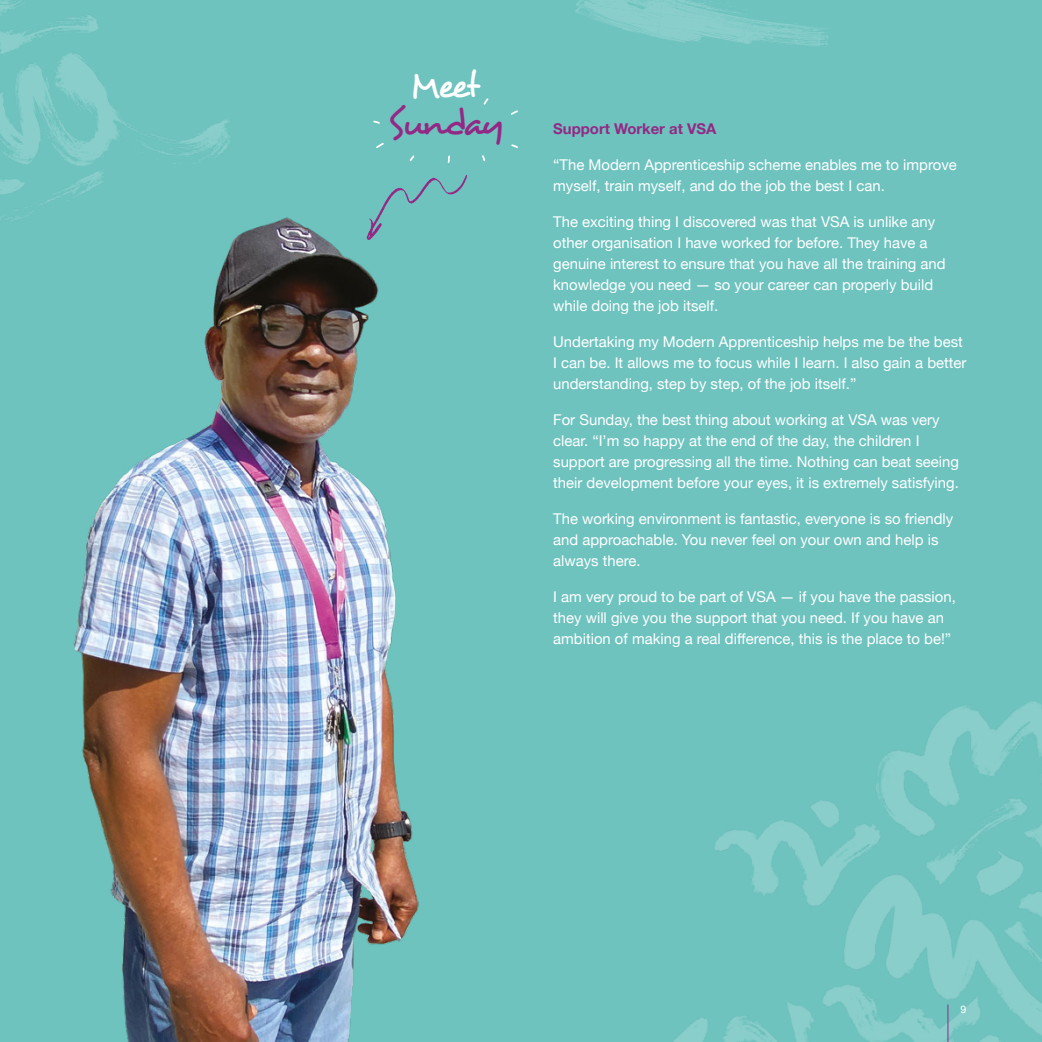
<style>
.page{position:relative;width:1042px;height:1042px;background:#6ec3bf}
.page>*{position:absolute;margin:0;border:0;box-sizing:border-box;transform-origin:0 0}
.t1{font:36.75px "Desyrel";letter-spacing:-.095em;color:#942885}
.t2{font:36.75px "Desyrel";color:#fff}
.t3{font:14.88px/21px "Helvetica Neue";color:#fff}
.t4{font:700 14.88px "Helvetica Neue";color:#942885}
.t5{font:10.5px "Helvetica Neue";color:#fff}
</style>
<div class="page">
<svg style="left:575px;top:0;width:253px;height:46px"></svg>
<img style="left:0;top:0;width:229px;height:221px">
<img style="left:673px;top:701px;width:369px;height:341px">
<svg style="left:396px;top:175px;width:71px;height:14px"></svg>
<svg style="left:483px;top:98px;width:6px;height:7px"></svg>
<svg style="left:511px;top:110px;width:7px;height:5px"></svg>
<svg style="left:511px;top:144px;width:7px;height:4px"></svg>
<svg style="left:482px;top:155px;width:3px;height:7px"></svg>
<svg style="left:447px;top:155px;width:3px;height:8px"></svg>
<svg style="left:409px;top:155px;width:6px;height:7px"></svg>
<svg style="left:376px;top:143px;width:8px;height:5px"></svg>
<svg style="left:373px;top:120px;width:7px;height:4px"></svg>
<img style="left:53px;top:189px;width:408px;height:853px">
<hr style="left:947px;top:1004px;width:1px;height:38px;background:#942885">
<h1 class="t2" style="left:410px;top:63px;width:71px">Meet</h1>
<h1 class="t1" style="left:387px;top:100px;width:118px">Sunday</h1>
<p class="t4" style="left:553px;top:117px;width:165px">Support Worker at VSA</p>
<p class="t3" style="left:553px;top:155px;width:405px">“The Modern Apprenticeship scheme enables me to improve myself, train myself, and do the job the best I can.</p>
<p class="t3" style="left:553px;top:212px;width:394px">The exciting thing I discovered was that VSA is unlike any other organisation I have worked for before. They have a genuine interest to ensure that you have all the training and knowledge you need — so your career can properly build while doing the job itself.</p>
<p class="t3" style="left:553px;top:332px;width:415px">Undertaking my Modern Apprenticeship helps me be the best<br>I can be. It allows me to focus while I learn. I also gain a better understanding, step by step, of the job itself.”</p>
<p class="t3" style="left:553px;top:410px;width:407px">For Sunday, the best thing about working at VSA was very clear. “I’m so happy at the end of the day, the children I support are progressing all the time. Nothing can beat seeing their development before your eyes, it is extremely satisfying.</p>
<p class="t3" style="left:553px;top:509px;width:402px">The working environment is fantastic, everyone is so friendly and approachable. You never feel on your own and help is always there.</p>
<p class="t3" style="left:553px;top:587px;width:404px">I am very proud to be part of VSA — if you have the passion, they will give you the support that you need. If you have an ambition of making a real difference, this is the place to be!”</p>
<p class="t5" style="left:960px;top:1001px;width:7px">9</p>
</div>
